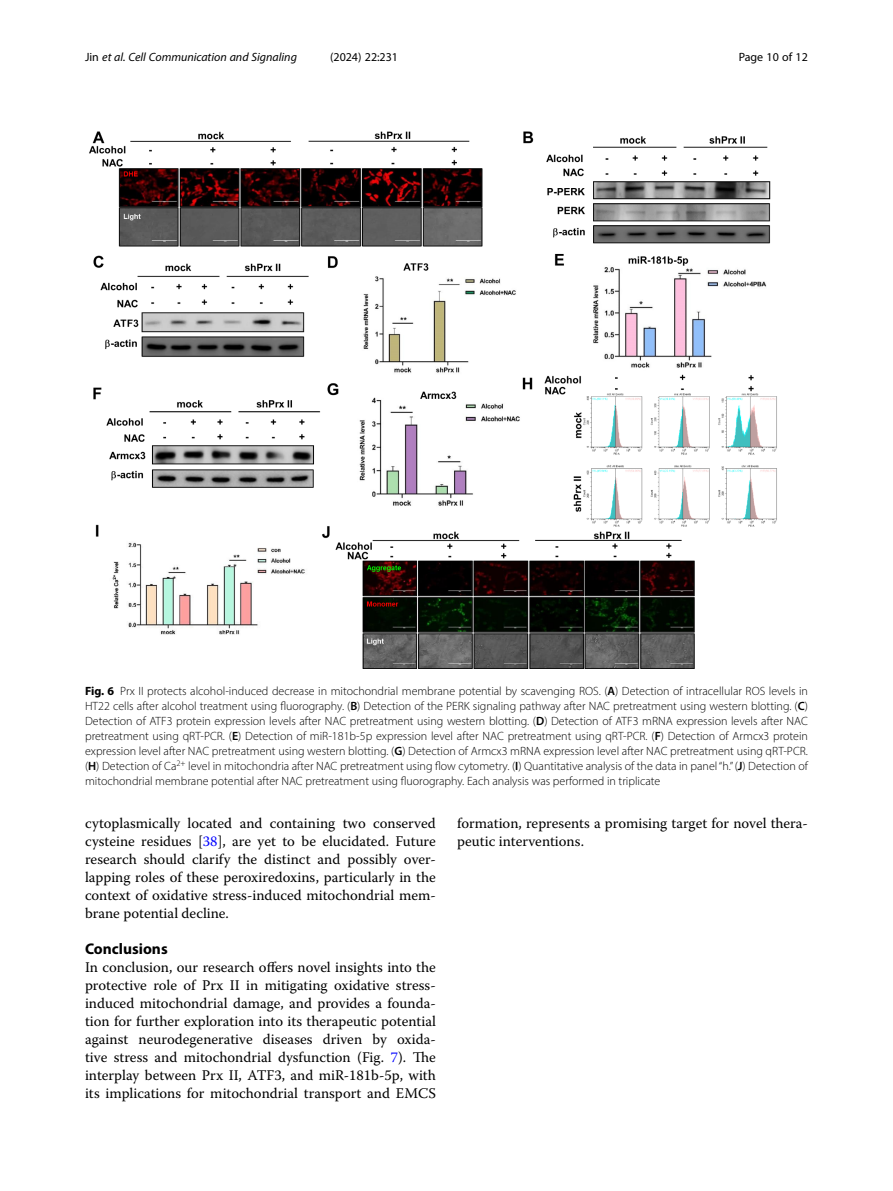
<style>
.page{position:relative;width:893px;height:1191px;background:#fff}
.page>*{position:absolute;margin:0;border:0;box-sizing:border-box;transform-origin:0 0}
.Head_1{font:700 15.45px "Myriad Pro";color:#000}
.Body_Text{font:14.7px/18px "Warnock Pro";color:#000;text-align:justify}
.Body_Text_Indent{font:14.7px/18px "Warnock Pro";color:#000;text-align:justify}
.Figure_Caption{font:300 12px/15px "Myriad Pro";color:#000;text-align:justify}
.t1{font:italic 12px "Myriad Pro";color:#000}
.t2{font:12px "Myriad Pro";color:#000}
.s1{font-style:normal}
.s2{font-weight:700}
.s3{font-weight:600}
.s4{color:#00f}
</style>
<div class="page">
<img style="left:89px;top:131px;width:688px;height:537px">
<p class="t1" style="left:85px;top:50px;width:213px"><span class="s1">Jin</span> et al. Cell Communication and Signaling</p>
<p class="t2" style="left:330px;top:50px;width:70px">(2024) 22:231</p>
<p class="t2" style="left:739px;top:50px;width:71px">Page 10 of 12</p>
<p class="Figure_Caption" style="left:85px;top:684px;width:724px"><span class="s2">Fig. 6</span> Prx II protects alcohol-induced decrease in mitochondrial membrane potential by scavenging ROS. (<span class="s3">A</span>) Detection of intracellular ROS levels in HT22 cells after alcohol treatment using fluorography. (<span class="s3">B</span>) Detection of the PERK signaling pathway after NAC pretreatment using western blotting. (<span class="s3">C</span>)<br>Detection of ATF3 protein expression levels after NAC pretreatment using western blotting. (<span class="s3">D</span>) Detection of ATF3 mRNA expression levels after NAC pretreatment using qRT-PCR. (<span class="s3">E</span>) Detection of miR-181b-5p expression level after NAC pretreatment using qRT-PCR. (<span class="s3">F</span>) Detection of Armcx3 protein expression level after NAC pretreatment using western blotting. (<span class="s3">G</span>) Detection of Armcx3 mRNA expression level after NAC pretreatment using qRT-PCR. (<span class="s3">H</span>) Detection of Ca<sup>2+</sup> level in mitochondria after NAC pretreatment using flow cytometry. (<span class="s3">I</span>) Quantitative analysis of the data in panel “h.” (<span class="s3">J</span>) Detection of mitochondrial membrane potential after NAC pretreatment using fluorography. Each analysis was performed in triplicate</p>
<p class="Body_Text_Indent" style="left:85px;top:814px;width:352px">cytoplasmically located and containing two conserved cysteine residues [<span class="s4">38</span>], are yet to be elucidated. Future research should clarify the distinct and possibly over&shy;lapping roles of these peroxiredoxins, particularly in the context of oxidative stress-induced mitochondrial mem&shy;brane potential decline.</p>
<p class="Head_1" style="left:85px;top:939px;width:84px">Conclusions</p>
<p class="Body_Text" style="left:85px;top:958px;width:352px">In conclusion, our research offers novel insights into the protective role of Prx II in mitigating oxidative stress&shy;induced mitochondrial damage, and provides a founda&shy;tion for further exploration into its therapeutic potential against neurodegenerative diseases driven by oxida&shy;tive stress and mitochondrial dysfunction (Fig. <span class="s4">7</span>). The interplay between Prx II, ATF3, and miR-181b-5p, with its implications for mitochondrial transport and EMCS</p>
<p class="Body_Text" style="left:457px;top:814px;width:352px">formation, represents a promising target for novel thera&shy;peutic interventions.</p>
</div>
